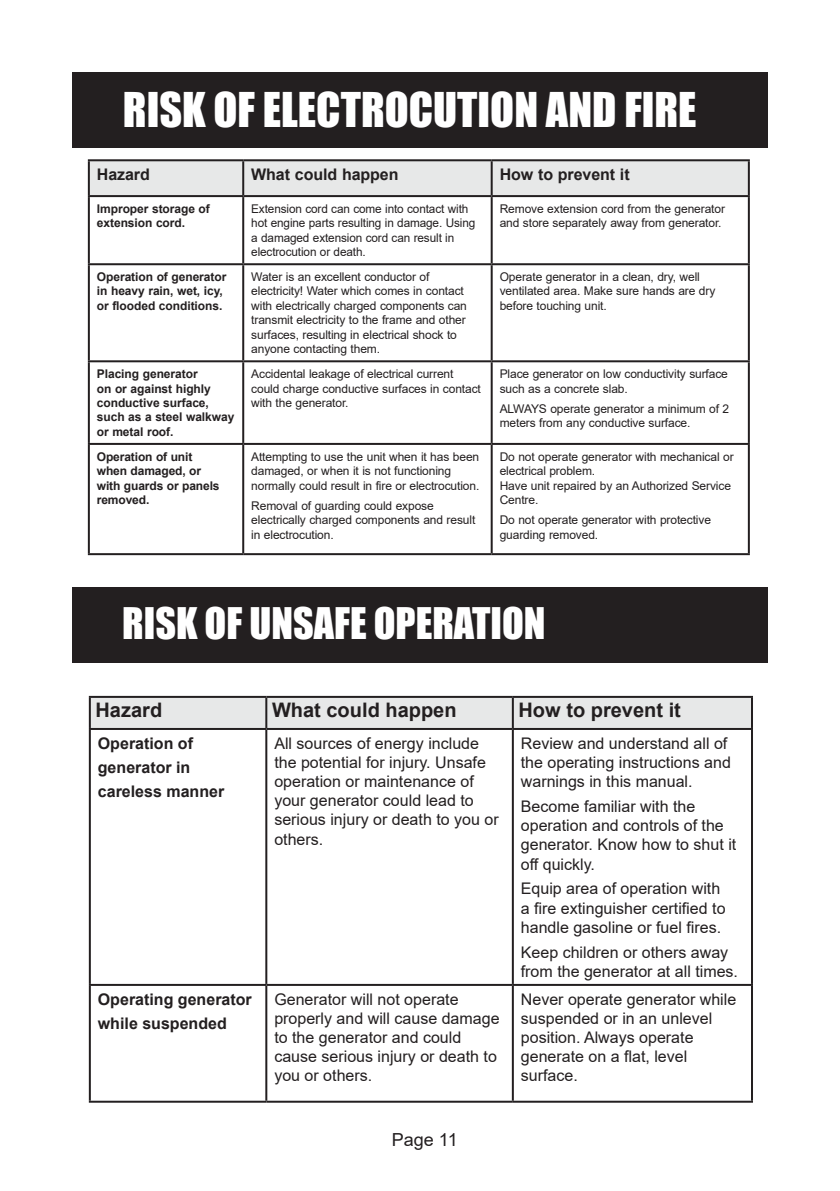
<style>
.page{position:relative;width:840px;height:1191px;background:#fff}
.page>*{position:absolute;margin:0;border:0;box-sizing:border-box;transform-origin:0 0}
.t1{font:44px "Impact";color:#fff}
.t2{font:40px "Impact";color:#fff}
.t3{font:700 20px "Arial";color:#231f20}
.t4{font:18px "Arial";color:#231f20}
.t5{font:16px/19.2px "Arial";color:#231f20}
.t6{font:700 16px/24px "Arial";color:#231f20}
.t7{font:12px/14.4px "Arial";letter-spacing:-.01em;color:#231f20}
.t8{font:700 12px/14.4px "Arial";letter-spacing:-.005em;color:#231f20}
</style>
<div class="page">
<div style="left:72px;top:72px;width:695px;height:75px;background:#231f20"></div>
<div style="left:90px;top:161px;width:657px;height:34px;background:#e7e8e8"></div>
<svg style="left:90px;top:265px;width:657px;height:178px"></svg>
<svg style="left:244px;top:362px;width:503px;height:81px"></svg>
<hr style="left:88px;top:159px;width:155px;height:2px;background:#231f20">
<hr style="left:88px;top:161px;width:2px;height:34px;background:#231f20">
<hr style="left:243px;top:159px;width:248px;height:2px;background:#231f20">
<hr style="left:242px;top:161px;width:2px;height:34px;background:#231f20">
<hr style="left:491px;top:159px;width:258px;height:2px;background:#231f20">
<hr style="left:490px;top:161px;width:2px;height:34px;background:#231f20">
<hr style="left:747px;top:161px;width:2px;height:34px;background:#231f20">
<hr style="left:88px;top:195px;width:155px;height:2px;background:#231f20">
<hr style="left:88px;top:197px;width:2px;height:66px;background:#231f20">
<hr style="left:243px;top:195px;width:248px;height:2px;background:#231f20">
<hr style="left:242px;top:197px;width:2px;height:66px;background:#231f20">
<hr style="left:491px;top:195px;width:258px;height:2px;background:#231f20">
<hr style="left:490px;top:197px;width:2px;height:66px;background:#231f20">
<hr style="left:747px;top:197px;width:2px;height:66px;background:#231f20">
<hr style="left:88px;top:263px;width:155px;height:2px;background:#231f20">
<hr style="left:88px;top:265px;width:2px;height:95px;background:#231f20">
<hr style="left:243px;top:263px;width:248px;height:2px;background:#231f20">
<hr style="left:242px;top:265px;width:2px;height:95px;background:#231f20">
<hr style="left:491px;top:263px;width:258px;height:2px;background:#231f20">
<hr style="left:490px;top:265px;width:2px;height:95px;background:#231f20">
<hr style="left:747px;top:265px;width:2px;height:95px;background:#231f20">
<hr style="left:88px;top:360px;width:155px;height:2px;background:#231f20">
<hr style="left:88px;top:362px;width:2px;height:81px;background:#231f20">
<hr style="left:243px;top:360px;width:248px;height:2px;background:#231f20">
<hr style="left:242px;top:362px;width:2px;height:81px;background:#231f20">
<hr style="left:491px;top:360px;width:258px;height:2px;background:#231f20">
<hr style="left:490px;top:362px;width:2px;height:81px;background:#231f20">
<hr style="left:747px;top:362px;width:2px;height:81px;background:#231f20">
<hr style="left:88px;top:443px;width:155px;height:2px;background:#231f20">
<hr style="left:88px;top:445px;width:2px;height:108px;background:#231f20">
<hr style="left:243px;top:443px;width:248px;height:2px;background:#231f20">
<hr style="left:242px;top:445px;width:2px;height:108px;background:#231f20">
<hr style="left:491px;top:443px;width:258px;height:2px;background:#231f20">
<hr style="left:490px;top:445px;width:2px;height:108px;background:#231f20">
<hr style="left:747px;top:445px;width:2px;height:108px;background:#231f20">
<hr style="left:88px;top:553px;width:155px;height:2px;background:#231f20">
<hr style="left:243px;top:553px;width:248px;height:2px;background:#231f20">
<hr style="left:491px;top:553px;width:258px;height:2px;background:#231f20">
<div style="left:91px;top:698px;width:659px;height:30px;background:#e7e8e8"></div>
<hr style="left:89px;top:696px;width:177px;height:2px;background:#231f20">
<hr style="left:89px;top:698px;width:2px;height:30px;background:#231f20">
<hr style="left:266px;top:696px;width:246px;height:2px;background:#231f20">
<hr style="left:265px;top:698px;width:2px;height:30px;background:#231f20">
<hr style="left:512px;top:696px;width:240px;height:2px;background:#231f20">
<hr style="left:511px;top:698px;width:2px;height:30px;background:#231f20">
<hr style="left:750px;top:698px;width:2px;height:30px;background:#231f20">
<hr style="left:89px;top:728px;width:177px;height:2px;background:#231f20">
<hr style="left:89px;top:730px;width:2px;height:254px;background:#231f20">
<hr style="left:266px;top:728px;width:246px;height:2px;background:#231f20">
<hr style="left:265px;top:730px;width:2px;height:254px;background:#231f20">
<hr style="left:512px;top:728px;width:240px;height:2px;background:#231f20">
<hr style="left:511px;top:730px;width:2px;height:254px;background:#231f20">
<hr style="left:750px;top:730px;width:2px;height:254px;background:#231f20">
<hr style="left:89px;top:984px;width:177px;height:2px;background:#231f20">
<hr style="left:89px;top:986px;width:2px;height:114px;background:#231f20">
<hr style="left:266px;top:984px;width:246px;height:2px;background:#231f20">
<hr style="left:265px;top:986px;width:2px;height:114px;background:#231f20">
<hr style="left:512px;top:984px;width:240px;height:2px;background:#231f20">
<hr style="left:511px;top:986px;width:2px;height:114px;background:#231f20">
<hr style="left:750px;top:986px;width:2px;height:114px;background:#231f20">
<hr style="left:89px;top:1100px;width:177px;height:2px;background:#231f20">
<hr style="left:266px;top:1100px;width:246px;height:2px;background:#231f20">
<hr style="left:512px;top:1100px;width:240px;height:2px;background:#231f20">
<div style="left:72px;top:587px;width:695px;height:75px;background:#231f20"></div>
<h1 class="t1" style="left:123px;top:76px;width:575px">RISK OF ELECTROCUTION AND FIRE</h1>
<h3 class="t6" style="left:97px;top:162px;width:54px">Hazard</h3>
<h3 class="t6" style="left:251px;top:162px;width:149px">What could happen</h3>
<h3 class="t6" style="left:499px;top:162px;width:131px">How to prevent it</h3>
<p class="t8" style="left:97px;top:201px;width:114px">Improper storage of extension cord.</p>
<p class="t7" style="left:251px;top:201px;width:225px">Extension cord can come into contact with hot engine parts resulting in damage. Using a damaged extension cord can result in electrocution or death.</p>
<p class="t7" style="left:499px;top:201px;width:227px">Remove extension cord from the generator and store separately away from generator.</p>
<p class="t8" style="left:97px;top:270px;width:131px">Operation of generator in heavy rain, wet, icy, or flooded conditions.</p>
<p class="t7" style="left:251px;top:269px;width:217px">Water is an excellent conductor of electricity! Water which comes in contact with electrically charged components can transmit electricity to the frame and other surfaces, resulting in electrical shock to anyone contacting them.</p>
<p class="t7" style="left:499px;top:269px;width:217px">Operate generator in a clean, dry, well ventilated area. Make sure hands are dry before touching unit.</p>
<p class="t8" style="left:97px;top:367px;width:139px">Placing generator<br>on or against highly conductive surface, such as a steel walkway or metal roof.</p>
<p class="t7" style="left:251px;top:366px;width:231px">Accidental leakage of electrical current could charge conductive surfaces in contact with the generator.</p>
<p class="t7" style="left:499px;top:366px;width:230px">Place generator on low conductivity surface such as a concrete slab.</p>
<p class="t7" style="left:499px;top:401px;width:231px">ALWAYS operate generator a minimum of 2 meters from any conductive surface.</p>
<p class="t8" style="left:97px;top:449px;width:124px">Operation of unit when damaged, or with guards or panels removed.</p>
<p class="t7" style="left:251px;top:449px;width:229px">Attempting to use the unit when it has been damaged, or when it is not functioning normally could result in fire or electrocution.</p>
<p class="t7" style="left:251px;top:498px;width:225px">Removal of guarding could expose electrically charged components and result in electrocution.</p>
<p class="t7" style="left:499px;top:449px;width:235px">Do not operate generator with mechanical or electrical problem.<br>Have unit repaired by an Authorized Service<br>Centre.</p>
<p class="t7" style="left:499px;top:512px;width:213px">Do not operate generator with protective guarding removed.</p>
<h2 class="t2" style="left:122px;top:592px;width:424px">RISK OF UNSAFE OPERATION</h2>
<h3 class="t3" style="left:95px;top:696px;width:68px">Hazard</h3>
<h3 class="t3" style="left:272px;top:696px;width:186px">What could happen</h3>
<h3 class="t3" style="left:518px;top:696px;width:164px">How to prevent it</h3>
<h3 class="t6" style="left:98px;top:731px;width:128px">Operation of generator in careless manner</h3>
<h3 class="t5" style="left:274px;top:733px;width:226px">All sources of energy include the potential for injury. Unsafe operation or maintenance of your generator could lead to serious injury or death to you or others.</h3>
<h3 class="t5" style="left:520px;top:733px;width:211px">Review and understand all of the operating instructions and warnings in this manual.</h3>
<h3 class="t5" style="left:520px;top:796px;width:217px">Become familiar with the operation and controls of the generator. Know how to shut it off quickly.</h3>
<h3 class="t5" style="left:520px;top:879px;width:206px">Equip area of operation with a fire extinguisher certified to handle gasoline or fuel fires.</h3>
<h3 class="t5" style="left:520px;top:942px;width:218px">Keep children or others away from the generator at all times.</h3>
<h3 class="t6" style="left:98px;top:987px;width:155px">Operating generator while suspended</h3>
<h3 class="t5" style="left:274px;top:989px;width:226px">Generator will not operate properly and will cause damage to the generator and could cause serious injury or death to you or others.</h3>
<h3 class="t5" style="left:520px;top:989px;width:217px">Never operate generator while suspended or in an unlevel position. Always operate generate on a flat, level surface.</h3>
<h3 class="t4" style="left:391px;top:1127px;width:67px">Page 11</h3>
</div>
